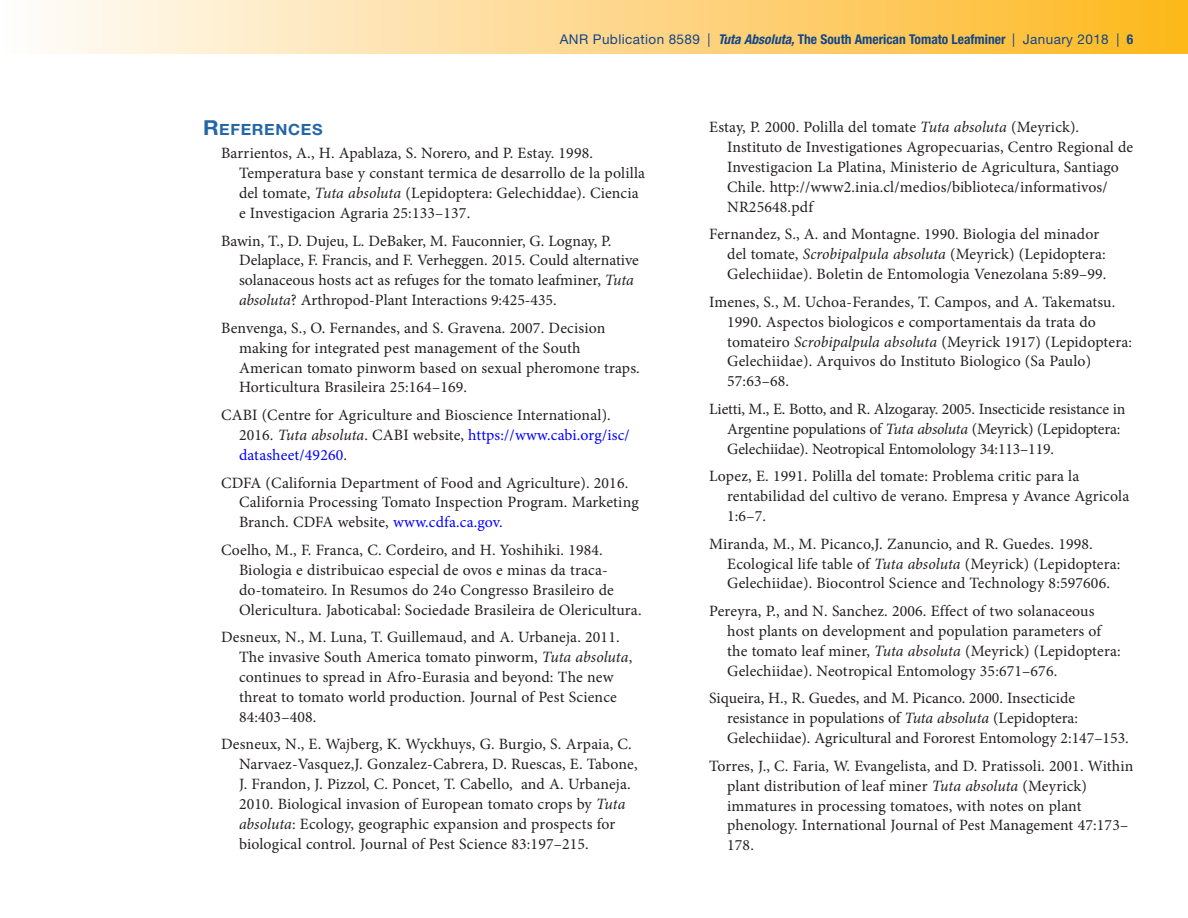
<style>
.page{position:relative;width:1188px;height:918px;background:#fff}
.page>*{position:absolute;margin:0;border:0;box-sizing:border-box;transform-origin:0 0}
.References{font:15.75px/19.8px "Minion Pro";letter-spacing:.005em;color:#231f20}
.t1{font:700 15.45px "Helvetica Neue LT Std";letter-spacing:.04em;color:#2466a6;scale:1.05 1}
.t2{font:13.5px "Helvetica Neue LT Std";letter-spacing:.03em;color:#144687}
.s1{font-weight:700;font-style:italic;font-stretch:condensed}
.s2{font-weight:700;font-stretch:condensed}
.s3{font-size:20.7px}
.s4{font-style:italic}
.s5{color:#00f}
</style>
<div class="page">
<div style="left:0;top:0;width:1188px;height:54px;background:linear-gradient(to right,#fefcfd,#feb720)"></div>
<p class="t2" style="left:560px;top:31px;width:575px">ANR Publication 8589 | <span class="s1">Tuta Absoluta,</span> <span class="s2">The South American Tomato Leafminer</span> | January 2018 | <span class="s2">6</span></p>
<p class="t1" style="left:203px;top:120px;width:115px"><span class="s3">R</span>EFERENCES</p>
<p class="References" style="left:239px;top:143px;width:408px;text-indent:-18px">Barrientos, A., H. Apablaza, S. Norero, and P. Estay. 1998.<br>Temperatura base y constant termica de desarrollo de la polilla del tomate, <span class="s4">Tuta absoluta</span> (Lepidoptera: Gelechiddae). Ciencia e Investigacion Agraria 25:133–137.</p>
<p class="References" style="left:239px;top:231px;width:401px;text-indent:-18px">Bawin, T., D. Dujeu, L. DeBaker, M. Fauconnier, G. Lognay, P.<br>Delaplace, F. Francis, and F. Verheggen. 2015. Could alternative solanaceous hosts act as refuges for the tomato leafminer, <span class="s4">Tuta absoluta</span>? Arthropod-Plant Interactions 9:425-435.</p>
<p class="References" style="left:239px;top:318px;width:402px;text-indent:-18px">Benvenga, S., O. Fernandes, and S. Gravena. 2007. Decision making for integrated pest management of the South American tomato pinworm based on sexual pheromone traps.<br>Horticultura Brasileira 25:164–169.</p>
<p class="References" style="left:239px;top:405px;width:392px;text-indent:-18px">CABI (Centre for Agriculture and Bioscience International).<br>2016. <span class="s4">Tuta absoluta</span>. CABI website, <span class="s5">https://www.cabi.org/isc/ datasheet/49260</span>.</p>
<p class="References" style="left:239px;top:473px;width:401px;text-indent:-18px">CDFA (California Department of Food and Agriculture). 2016.<br>California Processing Tomato Inspection Program. Marketing<br>Branch. CDFA website, <span class="s5">www.cdfa.ca.gov.</span></p>
<p class="References" style="left:239px;top:540px;width:404px;text-indent:-18px">Coelho, M., F. Franca, C. Cordeiro, and H. Yoshihiki. 1984.<br>Biologia e distribuicao especial de ovos e minas da traca&shy;do-tomateiro. In Resumos do 24o Congresso Brasileiro de Olericultura. Jaboticabal: Sociedade Brasileira de Olericultura.</p>
<p class="References" style="left:239px;top:627px;width:395px;text-indent:-18px">Desneux, N., M. Luna, T. Guillemaud, and A. Urbaneja. 2011.<br>The invasive South America tomato pinworm, <span class="s4">Tuta absoluta</span>, continues to spread in Afro-Eurasia and beyond: The new threat to tomato world production. Journal of Pest Science 84:403–408.</p>
<p class="References" style="left:239px;top:734px;width:400px;text-indent:-18px">Desneux, N., E. Wajberg, K. Wyckhuys, G. Burgio, S. Arpaia, C.<br>Narvaez-Vasquez,J. Gonzalez-Cabrera, D. Ruescas, E. Tabone, J. Frandon, J. Pizzol, C. Poncet, T. Cabello, and A. Urbaneja.<br>2010. Biological invasion of European tomato crops by <span class="s4">Tuta absoluta</span>: Ecology, geographic expansion and prospects for biological control. Journal of Pest Science 83:197–215.</p>
<p class="References" style="left:727px;top:117px;width:408px;text-indent:-18px">Estay, P. 2000. Polilla del tomate <span class="s4">Tuta absoluta</span> (Meyrick).<br>Instituto de Investigationes Agropecuarias, Centro Regional de Investigacion La Platina, Ministerio de Agricultura, Santiago Chile. http://www2.inia.cl/medios/biblioteca/informativos/ NR25648.pdf</p>
<p class="References" style="left:727px;top:225px;width:381px;text-indent:-18px">Fernandez, S., A. and Montagne. 1990. Biologia del minador del tomate, <span class="s4">Scrobipalpula absoluta</span> (Meyrick) (Lepidoptera:<br>Gelechiidae). Boletin de Entomologia Venezolana 5:89–99.</p>
<p class="References" style="left:727px;top:292px;width:406px;text-indent:-18px">Imenes, S., M. Uchoa-Ferandes, T. Campos, and A. Takematsu.<br>1990. Aspectos biologicos e comportamentais da trata do tomateiro <span class="s4">Scrobipalpula absoluta</span> (Meyrick 1917) (Lepidoptera:<br>Gelechiidae). Arquivos do Instituto Biologico (Sa Paulo)<br>57:63–68.</p>
<p class="References" style="left:727px;top:399px;width:400px;text-indent:-18px">Lietti, M., E. Botto, and R. Alzogaray. 2005. Insecticide resistance in<br>Argentine populations of <span class="s4">Tuta absoluta</span> (Meyrick) (Lepidoptera:<br>Gelechiidae). Neotropical Entomolology 34:113–119.</p>
<p class="References" style="left:727px;top:466px;width:404px;text-indent:-18px">Lopez, E. 1991. Polilla del tomate: Problema critic para la rentabilidad del cultivo de verano. Empresa y Avance Agricola<br>1:6–7.</p>
<p class="References" style="left:727px;top:534px;width:395px;text-indent:-18px">Miranda, M., M. Picanco,J. Zanuncio, and R. Guedes. 1998.<br>Ecological life table of <span class="s4">Tuta absoluta</span> (Meyrick) (Lepidoptera:<br>Gelechiidae). Biocontrol Science and Technology 8:597606.</p>
<p class="References" style="left:727px;top:601px;width:395px;text-indent:-18px">Pereyra, P., and N. Sanchez. 2006. Effect of two solanaceous host plants on development and population parameters of the tomato leaf miner, <span class="s4">Tuta absoluta</span> (Meyrick) (Lepidoptera:<br>Gelechiidae). Neotropical Entomology 35:671–676.</p>
<p class="References" style="left:727px;top:689px;width:403px;text-indent:-18px">Siqueira, H., R. Guedes, and M. Picanco. 2000. Insecticide resistance in populations of <span class="s4">Tuta absoluta</span> (Lepidoptera:<br>Gelechiidae). Agricultural and Fororest Entomology 2:147–153.</p>
<p class="References" style="left:727px;top:756px;width:408px;text-indent:-18px">Torres, J., C. Faria, W. Evangelista, and D. Pratissoli. 2001. Within plant distribution of leaf miner <span class="s4">Tuta absoluta</span> (Meyrick) immatures in processing tomatoes, with notes on plant phenology. International Journal of Pest Management 47:173– 178.</p>
</div>
